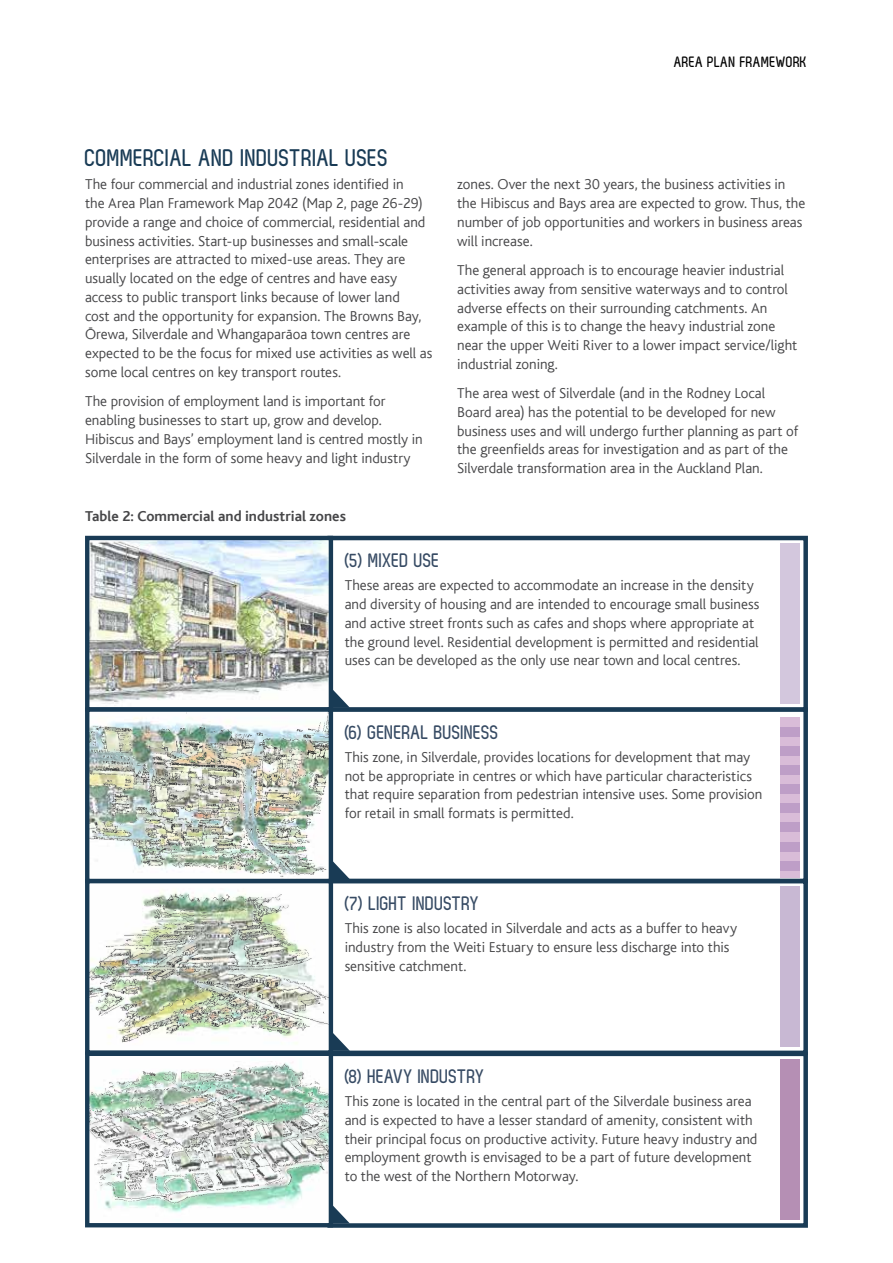
<style>
.page{position:relative;width:893px;height:1263px;background:#fff}
.page>*{position:absolute;margin:0;border:0;box-sizing:border-box;transform-origin:0 0}
.t1{font:700 24px "AC Zag";color:#193b55}
.t2{font:700 19.5px "AC Zag";letter-spacing:-.005em;color:#374b64}
.t3{font:300 15px/18.8px "AC Bliss";color:#464648}
.t4{font:700 15px "AC Bliss";letter-spacing:.005em;color:#464648}
.t5{font:700 15px "AC Zag";letter-spacing:.015em;color:#000}
</style>
<div class="page">
<div style="left:327px;top:536px;width:481px;height:176px;border:4px solid #193b55"></div>
<svg style="left:85px;top:535px;width:250px;height:170px"></svg>
<div style="left:780px;top:543px;width:20px;height:161px;background:#d3c7dd"></div>
<div style="left:327px;top:707px;width:481px;height:176px;border:4px solid #193b55"></div>
<div style="left:780px;top:717px;width:20px;height:160px;background:#d9bcd8"></div>
<div style="left:327px;top:879px;width:481px;height:176px;border:4px solid #193b55"></div>
<div style="left:780px;top:886px;width:20px;height:161px;background:#c8b8d3"></div>
<div style="left:327px;top:1051px;width:481px;height:177px;border:4px solid #193b55"></div>
<img style="left:87px;top:538px;width:263px;height:687px">
<svg style="left:85px;top:1049px;width:250px;height:179px"></svg>
<div style="left:780px;top:1059px;width:20px;height:160px;background:#b58fb4"></div>
<div style="left:780px;top:727px;width:20px;height:9px;background:#be9ec7"></div>
<div style="left:780px;top:784px;width:20px;height:10px;background:#be9ec7"></div>
<div style="left:780px;top:746px;width:20px;height:9px;background:#be9ec7"></div>
<div style="left:780px;top:803px;width:20px;height:10px;background:#be9ec7"></div>
<div style="left:780px;top:842px;width:20px;height:9px;background:#be9ec7"></div>
<div style="left:780px;top:765px;width:20px;height:10px;background:#be9ec7"></div>
<div style="left:780px;top:822px;width:20px;height:10px;background:#be9ec7"></div>
<div style="left:780px;top:861px;width:20px;height:9px;background:#be9ec7"></div>
<p class="t5" style="left:674px;top:54px;width:135px">AREA PLAN FRAMEWORK</p>
<h1 class="t1" style="left:85px;top:145px;width:305px">COMMERCIAL AND INDUSTRIAL USES</h1>
<p class="t3" style="left:85px;top:175px;width:349px">The four commercial and industrial zones identified in<br>the Area Plan Framework Map 2042 (Map 2, page 26-29) provide a range and choice of commercial, residential and business activities. Start-up businesses and small-scale enterprises are attracted to mixed-use areas. They are usually located on the edge of centres and have easy access to public transport links because of lower land<br>cost and the opportunity for expansion. The Browns Bay, Ōrewa, Silverdale and Whangaparāoa town centres are expected to be the focus for mixed use activities as well as some local centres on key transport routes.</p>
<p class="t3" style="left:85px;top:392px;width:339px">The provision of employment land is important for enabling businesses to start up, grow and develop.<br>Hibiscus and Bays’ employment land is centred mostly in Silverdale in the form of some heavy and light industry</p>
<p class="t4" style="left:85px;top:508px;width:262px">Table 2: Commercial and industrial zones</p>
<p class="t3" style="left:457px;top:175px;width:350px">zones. Over the next 30 years, the business activities in the Hibiscus and Bays area are expected to grow. Thus, the number of job opportunities and workers in business areas will increase.</p>
<p class="t3" style="left:457px;top:261px;width:342px">The general approach is to encourage heavier industrial activities away from sensitive waterways and to control adverse effects on their surrounding catchments. An example of this is to change the heavy industrial zone near the upper Weiti River to a lower impact service/light industrial zoning.</p>
<p class="t3" style="left:457px;top:384px;width:343px">The area west of Silverdale (and in the Rodney Local Board area) has the potential to be developed for new business uses and will undergo further planning as part of the greenfields areas for investigation and as part of the Silverdale transformation area in the Auckland Plan.</p>
<h2 class="t2" style="left:345px;top:550px;width:97px">(5) MIXED USE</h2>
<p class="t3" style="left:345px;top:576px;width:416px">These areas are expected to accommodate an increase in the density and diversity of housing and are intended to encourage small business and active street fronts such as cafes and shops where appropriate at the ground level. Residential development is permitted and residential uses can be developed as the only use near town and local centres.</p>
<h2 class="t2" style="left:345px;top:721px;width:156px">(6) GENERAL BUSINESS</h2>
<p class="t3" style="left:345px;top:748px;width:419px">This zone, in Silverdale, provides locations for development that may not be appropriate in centres or which have particular characteristics that require separation from pedestrian intensive uses. Some provision for retail in small formats is permitted.</p>
<h2 class="t2" style="left:345px;top:893px;width:136px">(7) LIGHT INDUSTRY</h2>
<p class="t3" style="left:345px;top:919px;width:394px">This zone is also located in Silverdale and acts as a buffer to heavy industry from the Weiti Estuary to ensure less discharge into this sensitive catchment.</p>
<h2 class="t2" style="left:345px;top:1066px;width:141px">(8) HEAVY INDUSTRY</h2>
<p class="t3" style="left:345px;top:1092px;width:414px">This zone is located in the central part of the Silverdale business area and is expected to have a lesser standard of amenity, consistent with their principal focus on productive activity. Future heavy industry and employment growth is envisaged to be a part of future development to the west of the Northern Motorway.</p>
</div>
